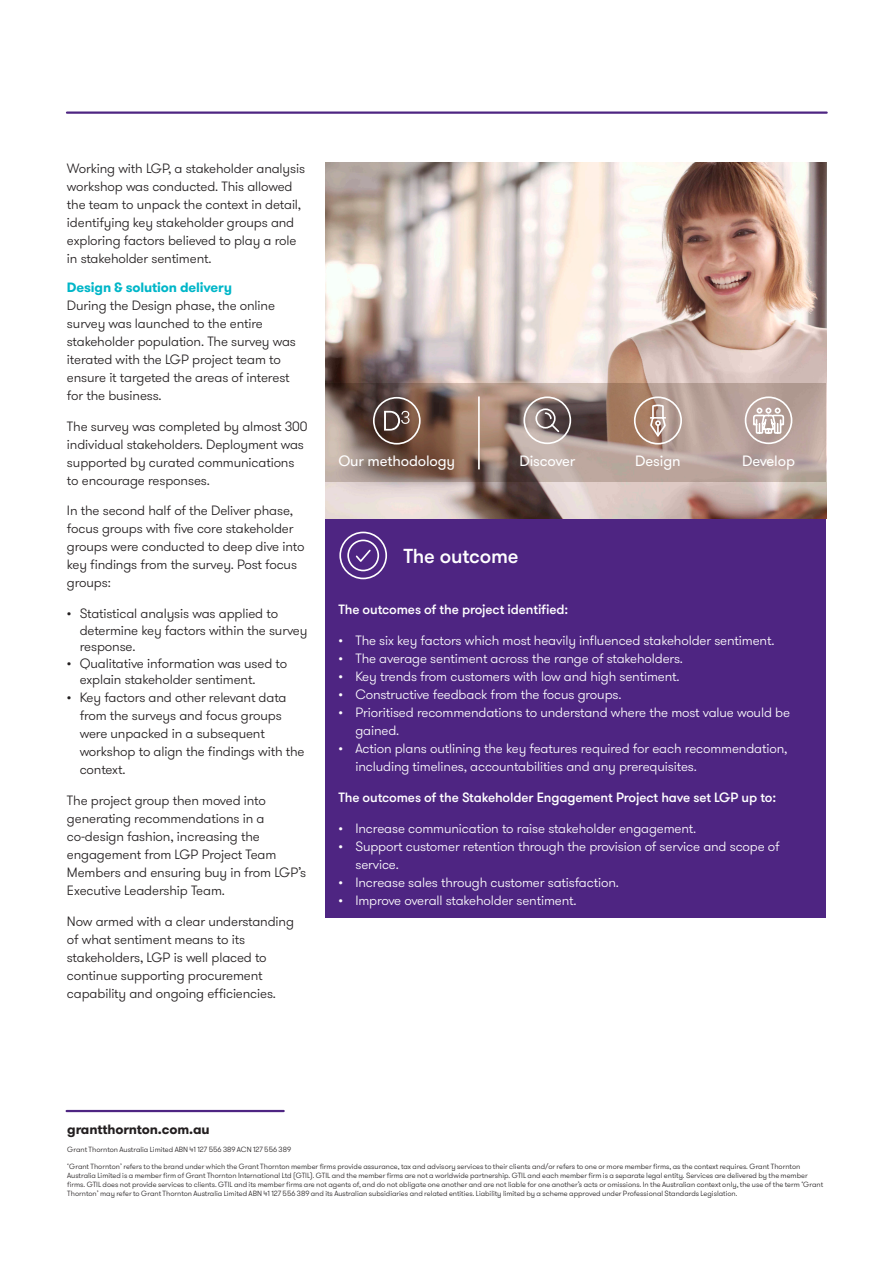
<style>
.page{position:relative;width:893px;height:1263px;background:#fff}
.page>*{position:absolute;margin:0;border:0;box-sizing:border-box;transform-origin:0 0}
._04_Headline_four_Me{font:500 20.25px "GT Walsheim Pro";letter-spacing:-.01em;color:#fff}
._05_Subheading_one_B{font:15px "GT Walsheim Pro";letter-spacing:-.01em;color:#fff}
._11_Body_text{font:300 13.5px/18px "GT Walsheim Pro";letter-spacing:-.01em;color:#231f20}
.t1{font:300 13.5px/18px "GT Walsheim Pro";letter-spacing:-.01em;color:#fff}
._12_Body_bullet_leve{font:500 13.5px "GT Walsheim Pro";letter-spacing:-.01em;color:#fff}
._05_Subheading_one_B-2{font:700 13.5px "GT Walsheim Pro";letter-spacing:-.01em;color:#00b6c8}
.L_Back_cover_text{font:700 13.5px "GT Walsheim Pro";letter-spacing:-.01em;color:#231f20}
.L_Back_cover_text-2{font:300 7.5px/9px "GT Walsheim Pro";color:#231f20}
</style>
<div class="page">
<div style="left:326px;top:519px;width:500px;height:398px;background:#4e2582"></div>
<svg style="left:339px;top:532px;width:48px;height:47px"></svg>
<div style="left:347px;top:540px;width:32px;height:31px;border:2px solid #fff;border-radius:50%"></div>
<img style="left:326px;top:162px;width:500px;height:356px">
<hr style="left:67px;top:111px;width:760px;height:3px;background:#4e2582">
<svg style="left:326px;top:384px;width:500px;height:98px"></svg>
<svg style="left:523px;top:396px;width:48px;height:48px"></svg>
<svg style="left:634px;top:396px;width:48px;height:49px"></svg>
<svg style="left:745px;top:396px;width:47px;height:48px"></svg>
<svg style="left:373px;top:397px;width:48px;height:48px"></svg>
<hr style="left:478px;top:396px;width:2px;height:73px;background:#fff">
<hr style="left:67px;top:1110px;width:217px;height:2px;background:#4e2582">
<p class="_11_Body_text" style="left:67px;top:159px;width:240px">Working with LGP, a stakeholder analysis workshop was conducted. This allowed the team to unpack the context in detail, identifying key stakeholder groups and exploring factors believed to play a role in stakeholder sentiment.</p>
<p class="_05_Subheading_one_B-2" style="left:67px;top:278px;width:166px">Design &amp; solution delivery</p>
<p class="_11_Body_text" style="left:67px;top:296px;width:231px">During the Design phase, the online survey was launched to the entire stakeholder population. The survey was iterated with the LGP project team to ensure it targeted the areas of interest for the business.</p>
<p class="_11_Body_text" style="left:67px;top:417px;width:242px">The survey was completed by almost 300 individual stakeholders. Deployment was supported by curated communications to encourage responses.</p>
<p class="_11_Body_text" style="left:67px;top:502px;width:239px">In the second half of the Deliver phase, focus groups with five core stakeholder groups were conducted to deep dive into key findings from the survey. Post focus groups:</p>
<p class="_11_Body_text" style="left:80px;top:605px;width:229px;line-height:16.5px;text-indent:-13px">• Statistical analysis was applied to determine key factors within the survey response.</p>
<p class="_11_Body_text" style="left:80px;top:655px;width:209px;line-height:16.5px;text-indent:-13px">• Qualitative information was used to explain stakeholder sentiment.</p>
<p class="_11_Body_text" style="left:80px;top:689px;width:226px;text-indent:-13px">• Key factors and other relevant data from the surveys and focus groups were unpacked in a subsequent workshop to align the findings with the context.</p>
<p class="_11_Body_text" style="left:67px;top:791px;width:241px">The project group then moved into generating recommendations in a co-design fashion, increasing the engagement from LGP Project Team Members and ensuring buy in from LGP’s Executive Leadership Team.</p>
<p class="_11_Body_text" style="left:67px;top:912px;width:229px">Now armed with a clear understanding of what sentiment means to its stakeholders, LGP is well placed to continue supporting procurement capability and ongoing efficiencies.</p>
<p class="_05_Subheading_one_B" style="left:338px;top:451px;width:118px">Our methodology</p>
<p class="_05_Subheading_one_B" style="left:519px;top:451px;width:57px">Discover</p>
<p class="_05_Subheading_one_B" style="left:635px;top:451px;width:47px">Design</p>
<p class="_05_Subheading_one_B" style="left:742px;top:451px;width:54px">Develop</p>
<p class="_04_Headline_four_Me" style="left:403px;top:543px;width:117px">The outcome</p>
<p class="_12_Body_bullet_leve" style="left:338px;top:601px;width:231px">The outcomes of the project identified:</p>
<p class="t1" style="left:338px;top:632px;width:438px">• The six key factors which most heavily influenced stakeholder sentiment.</p>
<p class="t1" style="left:338px;top:650px;width:346px">• The average sentiment across the range of stakeholders.</p>
<p class="t1" style="left:338px;top:668px;width:343px">• Key trends from customers with low and high sentiment.</p>
<p class="t1" style="left:338px;top:686px;width:285px">• Constructive feedback from the focus groups.</p>
<p class="t1" style="left:355px;top:704px;width:436px;text-indent:-17px">• Prioritised recommendations to understand where the most value would be gained.</p>
<p class="t1" style="left:355px;top:740px;width:434px;text-indent:-17px">• Action plans outlining the key features required for each recommendation, including timelines, accountabilities and any prerequisites.</p>
<p class="_12_Body_bullet_leve" style="left:338px;top:789px;width:439px">The outcomes of the Stakeholder Engagement Project have set LGP up to:</p>
<p class="t1" style="left:338px;top:819px;width:359px">• Increase communication to raise stakeholder engagement.</p>
<p class="t1" style="left:355px;top:837px;width:426px;text-indent:-17px">• Support customer retention through the provision of service and scope of service.</p>
<p class="t1" style="left:338px;top:873px;width:282px">• Increase sales through customer satisfaction.</p>
<p class="t1" style="left:338px;top:891px;width:240px">• Improve overall stakeholder sentiment.</p>
<p class="L_Back_cover_text" style="left:67px;top:1120px;width:144px">grantthornton.com.au</p>
<p class="L_Back_cover_text-2" style="left:67px;top:1144px;width:225px">Grant Thornton Australia Limited ABN 41 127 556 389 ACN 127 556 389</p>
<p class="L_Back_cover_text-2" style="left:67px;top:1162px;width:757px">‘Grant Thornton’ refers to the brand under which the Grant Thornton member firms provide assurance, tax and advisory services to their clients and/or refers to one or more member firms, as the context requires. Grant Thornton Australia Limited is a member firm of Grant Thornton International Ltd (GTIL). GTIL and the member firms are not a worldwide partnership. GTIL and each member firm is a separate legal entity. Services are delivered by the member firms. GTIL does not provide services to clients. GTIL and its member firms are not agents of, and do not obligate one another and are not liable for one another’s acts or omissions. In the Australian context only, the use of the term ‘Grant Thornton’ may refer to Grant Thornton Australia Limited ABN 41 127 556 389 and its Australian subsidiaries and related entities. Liability limited by a scheme approved under Professional Standards Legislation.</p>
</div>
